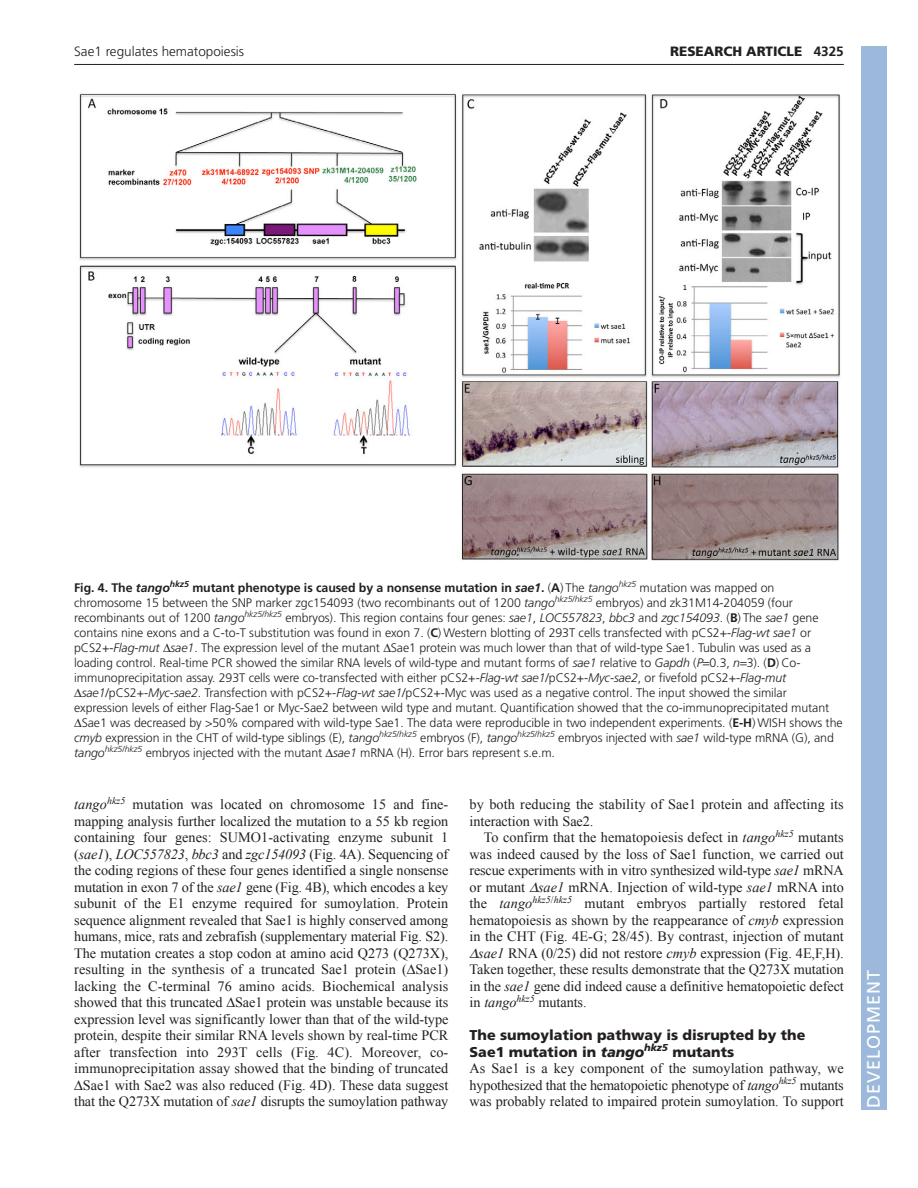
<style>
.page{position:relative;width:918px;height:1188px;background:#fff}
.page>*{position:absolute;margin:0;border:0;box-sizing:border-box;transform-origin:0 0}
.t1{font:18px "Frutiger LT Std";letter-spacing:.055em;color:#fff}
.t2{font:14.25px/16.5px "Times New Roman";letter-spacing:-.005em;color:#231f20;text-align:right}
.t3{font:900 14.25px/16.5px "Frutiger LT Std";color:#231f20}
.t4{font:300 13.5px "Frutiger";color:#231f20}
.t5{font:900 13.5px "Frutiger LT Std";color:#231f20}
.t6{font:300 12.3px "Frutiger";letter-spacing:-.005em;color:#231f20}
.t7{font:700 12.3px "Frutiger";letter-spacing:-.005em;color:#231f20}
.s1{font-weight:700}
.s2{font-style:italic}
.s3{font-weight:300}
.s4{font-weight:300;font-style:italic}
</style>
<div class="page">
<hr style="left:74px;top:64px;width:770px;height:1px;background:#231f20">
<img style="left:79px;top:93px;width:761px;height:468px">
<div style="left:861px;top:46px;width:25px;height:1064px;background:#9cb9db"></div>
<p class="t4" style="left:74px;top:46px;width:171px">Sae1 regulates hematopoiesis</p>
<p class="t5" style="left:670px;top:46px;width:175px">RESEARCH ARTICLE <span class="s1">4325</span></p>
<p class="t7" style="left:74px;top:583px;width:702px">Fig. 4. The <span class="s2">tango</span><sup>hkz5</sup> mutant phenotype is caused by a nonsense mutation in <span class="s2">sae1</span>. <span class="s3">(</span>A<span class="s3">) The</span> <span class="s4">tango</span><sup>hkz5</sup> <span class="s3">mutation was mapped on</span></p>
<p class="t6" style="left:74px;top:598px;width:720px">chromosome 15 between the SNP marker zgc154093 (two recombinants out of 1200 <span class="s2">tango</span><sup>hkz5</sup><sup>/</sup><sup>hkz5</sup> embryos) and zk31M14-204059 (four</p>
<p class="t6" style="left:74px;top:613px;width:746px">recombinants out of 1200 <span class="s2">tango</span><sup>hkz5</sup><sup>/</sup><sup>hkz5</sup> embryos). This region contains four genes: <span class="s2">sae1</span>, <span class="s2">LOC557823</span>, <span class="s2">bbc3</span> and <span class="s2">zgc154093</span>. (<span class="s1">B</span>) The <span class="s2">sae1</span> gene</p>
<p class="t6" style="left:74px;top:628px;width:739px">contains nine exons and a C-to-T substitution was found in exon 7. (<span class="s1">C</span>) Western blotting of 293T cells transfected with pCS2+-<span class="s2">Flag-wt sae1</span> or</p>
<p class="t6" style="left:74px;top:643px;width:738px">pCS2+-<span class="s2">Flag-mut sae1</span>. The expression level of the mutant Sae1 protein was much lower than that of wild-type Sae1. Tubulin was used as a</p>
<p class="t6" style="left:74px;top:658px;width:728px">loading control. Real-time PCR showed the similar RNA levels of wild-type and mutant forms of <span class="s2">sae1</span> relative to <span class="s2">Gapdh</span> (<span class="s2">P</span> 0.3, <span class="s2">n</span> 3). (<span class="s1">D</span>) Co-</p>
<p class="t6" style="left:74px;top:673px;width:714px">immunoprecipitation assay. 293T cells were co-transfected with either pCS2+-<span class="s2">Flag-wt sae1</span>/pCS2+-<span class="s2">Myc-sae2</span>, or fivefold pCS2+-<span class="s2">Flag-mut</span></p>
<p class="t6" style="left:82px;top:688px;width:707px"><span class="s2">sae1</span>/pCS2+-<span class="s2">Myc-sae2</span>. Transfection with pCS2+-<span class="s2">Flag-wt sae1</span>/pCS2+-Myc was used as a negative control. The input showed the similar</p>
<p class="t6" style="left:74px;top:703px;width:757px">expression levels of either Flag-Sae1 or Myc-Sae2 between wild type and mutant. Quantification showed that the co-immunoprecipitated mutant</p>
<p class="t6" style="left:82px;top:718px;width:762px">Sae1 was decreased by &gt;50% compared with wild-type Sae1. The data were reproducible in two independent experiments. (<span class="s1">E-H</span>) WISH shows the</p>
<p class="t6" style="left:74px;top:733px;width:761px"><span class="s2">cmyb</span> expression in the CHT of wild-type siblings (E), <span class="s2">tango</span><sup>hkz5</sup><sup>/</sup><sup>hkz5</sup> embryos (F), <span class="s2">tango</span><sup>hkz5</sup><sup>/</sup><sup>hkz5</sup> embryos injected with <span class="s2">sae1</span> wild-type mRNA (G), and</p>
<p class="t6" style="left:74px;top:748px;width:482px"><span class="s2">tango</span><sup>hkz5</sup><sup>/</sup><sup>hkz5</sup> embryos injected with the mutant <span class="s2">sae1</span> mRNA (H). Error bars represent s.e.m.</p>
<p class="t2" style="left:74px;top:796px;width:376px"><span class="s2">tango</span><sup>hkz5</sup> mutation was located on chromosome 15 and fine&shy;mapping analysis further localized the mutation to a 55 kb region containing four genes: SUMO1-activating enzyme subunit 1 (<span class="s2">sae1</span>), <span class="s2">LOC557823</span>, <span class="s2">bbc3</span> and <span class="s2">zgc154093</span> (Fig. 4A). Sequencing of the coding regions of these four genes identified a single nonsense mutation in exon 7 of the <span class="s2">sae1</span> gene (Fig. 4B), which encodes a key subunit of the E1 enzyme required for sumoylation. Protein sequence alignment revealed that Sae1 is highly conserved among humans, mice, rats and zebrafish (supplementary material Fig. S2).<br>The mutation creates a stop codon at amino acid Q273 (Q273X), resulting in the synthesis of a truncated Sae1 protein ( Sae1) lacking the C-terminal 76 amino acids. Biochemical analysis showed that this truncated Sae1 protein was unstable because its expression level was significantly lower than that of the wild-type protein, despite their similar RNA levels shown by real-time PCR after transfection into 293T cells (Fig. 4C). Moreover, co&shy;immunoprecipitation assay showed that the binding of truncated Sae1 with Sae2 was also reduced (Fig. 4D). These data suggest that the Q273X mutation of <span class="s2">sae1</span> disrupts the sumoylation pathway</p>
<p class="t2" style="left:470px;top:796px;width:376px;text-align:left">by both reducing the stability of Sae1 protein and affecting its interaction with Sae2.</p>
<p class="t2" style="left:484px;top:829px;width:361px">To confirm that the hematopoiesis defect in <span class="s2">tango</span><sup>hkz5</sup> mutants</p>
<p class="t2" style="left:470px;top:846px;width:376px">was indeed caused by the loss of Sae1 function, we carried out</p>
<p class="t2" style="left:470px;top:862px;width:376px">rescue experiments with in vitro synthesized wild-type <span class="s2">sae1</span> mRNA</p>
<p class="t2" style="left:470px;top:879px;width:376px">or mutant <span class="s2">sae1</span> mRNA. Injection of wild-type <span class="s2">sae1</span> mRNA into</p>
<p class="t2" style="left:470px;top:895px;width:376px">the <span class="s2">tango</span><sup>hkz5</sup><sup>/</sup><sup>hkz5</sup> mutant embryos partially restored fetal</p>
<p class="t2" style="left:470px;top:912px;width:376px">hematopoiesis as shown by the reappearance of <span class="s2">cmyb</span> expression</p>
<p class="t2" style="left:470px;top:928px;width:376px">in the CHT (Fig. 4E-G; 28/45). By contrast, injection of mutant</p>
<p class="t2" style="left:478px;top:945px;width:367px"><span class="s2">sae1</span> RNA (0/25) did not restore <span class="s2">cmyb</span> expression (Fig. 4E,F,H).</p>
<p class="t2" style="left:470px;top:961px;width:376px">Taken together, these results demonstrate that the Q273X mutation</p>
<p class="t2" style="left:470px;top:978px;width:376px">in the <span class="s2">sae1</span> gene did indeed cause a definitive hematopoietic defect</p>
<p class="t2" style="left:470px;top:994px;width:119px">in <span class="s2">tango</span><sup>hkz5</sup> mutants.</p>
<p class="t3" style="left:470px;top:1028px;width:337px">The sumoylation pathway is disrupted by the<br>Sae1 mutation in <span class="s2">tango</span><sup>hkz5</sup> mutants</p>
<p class="t2" style="left:470px;top:1060px;width:376px;text-align:justify">As Sae1 is a key component of the sumoylation pathway, we hypothesized that the hematopoietic phenotype of <span class="s2">tango</span><sup>hkz5</sup> mutants was probably related to impaired protein sumoylation. To support</p>
<p class="t1" style="left:863px;top:1108px;width:140px;rotate:-90deg">DEVELOPMENT</p>
</div>
